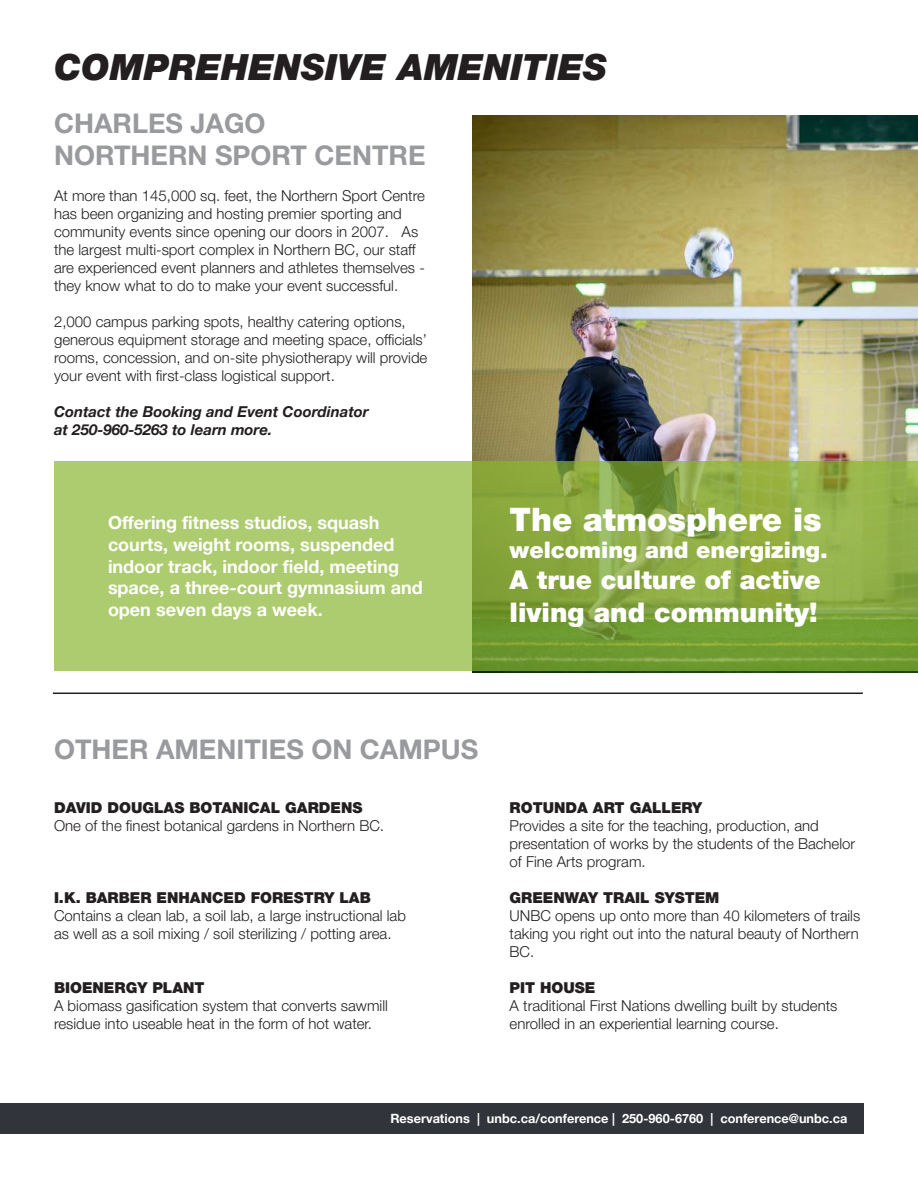
<style>
.page{position:relative;width:918px;height:1188px;background:#fff}
.page>*{position:absolute;margin:0;border:0;box-sizing:border-box;transform-origin:0 0}
.t1{font:italic 900 36px "Helvetica Neue LT Pro";color:#231f20}
.t2{font:900 32.25px "Helvetica Neue LT Pro";color:#fff}
.t3{font:700 27px/32.4px "Helvetica Neue LT Pro";color:#989a9d}
.t4{font:900 27px "Helvetica Neue LT Pro";color:#fff}
.t5{font:900 25.8px "Helvetica Neue LT Pro";color:#fff}
.t6{font:900 22.8px "Helvetica Neue LT Pro";color:#fff}
.t7{font:700 18px/21.6px "Helvetica Neue LT Pro";color:#fff}
.t8{font:300 15px/18px "Helvetica Neue LT Pro";color:#231f20}
.t9{font:900 15px "Helvetica Neue LT Pro";color:#231f20}
.t10{font:italic 700 15px/18px "Helvetica Neue LT Pro";color:#231f20}
.t11{font:700 12.75px "Helvetica Neue LT Pro";color:#fff}
</style>
<div class="page">
<div style="left:0;top:1104px;width:864px;height:30px;background:#32343b"></div>
<hr style="left:53px;top:693px;width:810px;height:1px;background:#231f20">
<img style="left:472px;top:116px;width:446px;height:557px">
<svg style="left:54px;top:461px;width:864px;height:210px;background:#98b856"></svg>
<h1 class="t1" style="left:54px;top:45px;width:555px">COMPREHENSIVE AMENITIES</h1>
<h3 class="t3" style="left:54px;top:106px;width:373px">CHARLES JAGO<br>NORTHERN SPORT CENTRE</h3>
<p class="t8" style="left:54px;top:186px;width:372px">At more than 145,000 sq. feet, the Northern Sport Centre has been organizing and hosting premier sporting and community events since opening our doors in 2007. As the largest multi-sport complex in Northern BC, our staff are experienced event planners and athletes themselves - they know what to do to make your event successful.</p>
<p class="t8" style="left:54px;top:312px;width:375px">2,000 campus parking spots, healthy catering options, generous equipment storage and meeting space, officials’ rooms, concession, and on-site physiotherapy will provide your event with first-class logistical support.</p>
<p class="t10" style="left:54px;top:402px;width:316px">Contact the Booking and Event Coordinator at 250-960-5263 to learn more.</p>
<p class="t7" style="left:108px;top:512px;width:316px">Offering fitness studios, squash courts, weight rooms, suspended indoor track, indoor field, meeting space, a three-court gymnasium and open seven days a week.</p>
<h2 class="t2" style="left:510px;top:500px;width:314px">The atmosphere is</h2>
<h3 class="t6" style="left:510px;top:536px;width:320px">welcoming and energizing.</h3>
<h3 class="t5" style="left:510px;top:565px;width:313px">A true culture of active</h3>
<h3 class="t4" style="left:510px;top:596px;width:310px">living and community!</h3>
<h3 class="t3" style="left:54px;top:733px;width:426px">OTHER AMENITIES ON CAMPUS</h3>
<p class="t9" style="left:54px;top:799px;width:310px">DAVID DOUGLAS BOTANICAL GARDENS</p>
<p class="t8" style="left:54px;top:817px;width:332px">One of the finest botanical gardens in Northern BC.</p>
<p class="t9" style="left:54px;top:889px;width:318px">I.K. BARBER ENHANCED FORESTRY LAB</p>
<p class="t8" style="left:54px;top:907px;width:354px">Contains a clean lab, a soil lab, a large instructional lab as well as a soil mixing / soil sterilizing / potting area.</p>
<p class="t9" style="left:54px;top:979px;width:152px">BIOENERGY PLANT</p>
<p class="t8" style="left:54px;top:997px;width:335px">A biomass gasification system that converts sawmill residue into useable heat in the form of hot water.</p>
<p class="t9" style="left:510px;top:799px;width:194px">ROTUNDA ART GALLERY</p>
<p class="t8" style="left:510px;top:817px;width:347px">Provides a site for the teaching, production, and presentation of works by the students of the Bachelor of Fine Arts program.</p>
<p class="t9" style="left:510px;top:889px;width:211px">GREENWAY TRAIL SYSTEM</p>
<p class="t8" style="left:510px;top:907px;width:352px;text-align:justify">UNBC opens up onto more than 40 kilometers of trails taking you right out into the natural beauty of Northern BC.</p>
<p class="t9" style="left:510px;top:979px;width:87px">PIT HOUSE</p>
<p class="t8" style="left:510px;top:997px;width:329px">A traditional First Nations dwelling built by students enrolled in an experiential learning course.</p>
<p class="t11" style="left:390px;top:1111px;width:459px">Reservations | unbc.ca/conference | 250-960-6760 | conference@unbc.ca</p>
</div>
